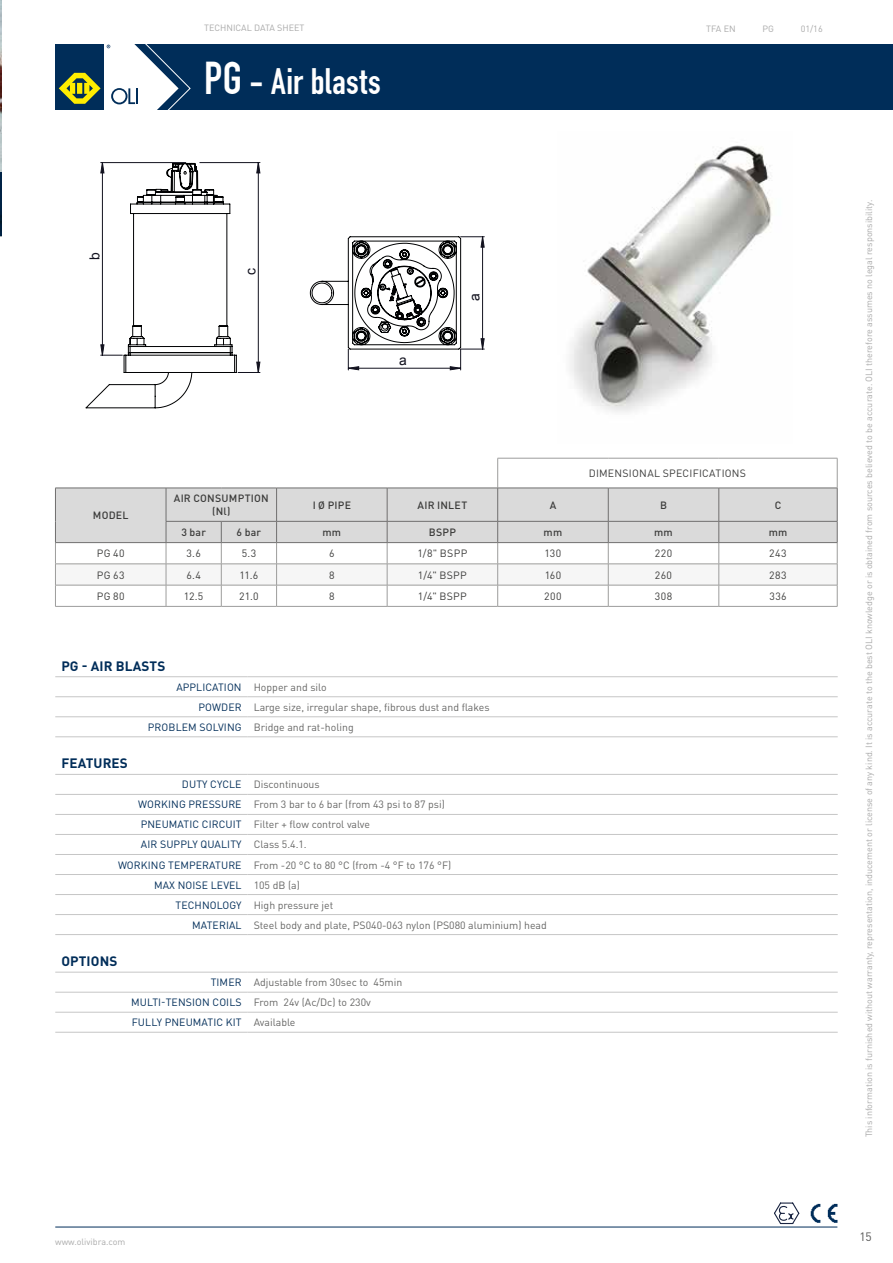
<style>
.page{position:relative;width:893px;height:1263px;background:#fff}
.page>*{position:absolute;margin:0;border:0;box-sizing:border-box;transform-origin:0 0}
.t1{font:36px "DIN Engschrift";letter-spacing:.02em;color:#fff}
.t2{font:13.8px "Arial";color:#12121f}
.t3{font:700 13.5px "DIN Pro";letter-spacing:.01em;color:#002d59}
.t4{font:12px "DIN Pro";color:#575756}
.t5{font:10.5px/20px "DIN Pro";color:#666665}
.t6{font:10.5px "DIN Pro";letter-spacing:.03em;color:#3c3c3b}
.t7{font:500 10.5px/12.6px "DIN Pro";letter-spacing:.025em;color:#3c3c3b;text-align:center}
.t8{font:10.5px "DIN Pro";letter-spacing:.01em;color:#002d59}
.t9{font:9px "DIN Pro";color:#a9a9a9}
.s1{font-size:45px}
.s2{color:#002d59}
.s3{color:#666665}
</style>
<div class="page">
<hr style="left:55px;top:1227px;width:782px;height:1px;background:#002d59">
<div style="left:30px;top:45px;width:863px;height:65px;background:#002d59"></div>
<svg style="left:1px;top:0;width:190px;height:117px"></svg>
<img style="left:0;top:0;width:1px;height:173px">
<hr style="left:498px;top:606px;width:110px;height:1px;background:#9d9d9c">
<hr style="left:608px;top:606px;width:111px;height:1px;background:#9d9d9c">
<hr style="left:719px;top:606px;width:118px;height:1px;background:#9d9d9c">
<hr style="left:497px;top:458px;width:111px;height:1px;background:#9d9d9c">
<hr style="left:497px;top:458px;width:1px;height:30px;background:#9d9d9c">
<hr style="left:608px;top:458px;width:111px;height:1px;background:#9d9d9c">
<hr style="left:719px;top:458px;width:118px;height:1px;background:#9d9d9c">
<hr style="left:837px;top:458px;width:1px;height:30px;background:#9d9d9c">
<hr style="left:55px;top:606px;width:111px;height:1px;background:#9d9d9c">
<hr style="left:166px;top:606px;width:55px;height:1px;background:#9d9d9c">
<hr style="left:221px;top:606px;width:56px;height:1px;background:#9d9d9c">
<hr style="left:277px;top:606px;width:110px;height:1px;background:#9d9d9c">
<hr style="left:387px;top:606px;width:111px;height:1px;background:#9d9d9c">
<svg style="left:55px;top:488px;width:783px;height:118px"></svg>
<hr style="left:55px;top:542px;width:111px;height:1px;background:#706f6f">
<hr style="left:166px;top:542px;width:55px;height:1px;background:#706f6f">
<hr style="left:221px;top:542px;width:56px;height:1px;background:#706f6f">
<hr style="left:277px;top:542px;width:110px;height:1px;background:#706f6f">
<hr style="left:387px;top:542px;width:111px;height:1px;background:#706f6f">
<svg style="left:85px;top:162px;width:175px;height:247px"></svg>
<svg style="left:310px;top:236px;width:175px;height:134px"></svg>
<hr style="left:55px;top:696px;width:193px;height:1px;background:#c6c6c6">
<hr style="left:248px;top:696px;width:590px;height:1px;background:#c6c6c6">
<hr style="left:55px;top:716px;width:193px;height:1px;background:#c6c6c6">
<hr style="left:248px;top:716px;width:590px;height:1px;background:#c6c6c6">
<hr style="left:55px;top:794px;width:193px;height:1px;background:#c6c6c6">
<hr style="left:248px;top:794px;width:590px;height:1px;background:#c6c6c6">
<hr style="left:55px;top:814px;width:193px;height:1px;background:#c6c6c6">
<hr style="left:248px;top:814px;width:590px;height:1px;background:#c6c6c6">
<hr style="left:55px;top:834px;width:193px;height:1px;background:#c6c6c6">
<hr style="left:248px;top:834px;width:590px;height:1px;background:#c6c6c6">
<hr style="left:55px;top:854px;width:193px;height:1px;background:#c6c6c6">
<hr style="left:248px;top:854px;width:590px;height:1px;background:#c6c6c6">
<hr style="left:55px;top:874px;width:193px;height:1px;background:#c6c6c6">
<hr style="left:248px;top:874px;width:590px;height:1px;background:#c6c6c6">
<hr style="left:55px;top:894px;width:193px;height:1px;background:#c6c6c6">
<hr style="left:248px;top:894px;width:590px;height:1px;background:#c6c6c6">
<hr style="left:55px;top:914px;width:193px;height:1px;background:#c6c6c6">
<hr style="left:248px;top:914px;width:590px;height:1px;background:#c6c6c6">
<hr style="left:55px;top:992px;width:193px;height:1px;background:#c6c6c6">
<hr style="left:248px;top:992px;width:590px;height:1px;background:#c6c6c6">
<hr style="left:55px;top:1012px;width:193px;height:1px;background:#c6c6c6">
<hr style="left:248px;top:1012px;width:590px;height:1px;background:#c6c6c6">
<hr style="left:55px;top:676px;width:193px;height:1px;background:#c6c6c6">
<hr style="left:55px;top:736px;width:193px;height:1px;background:#c6c6c6">
<hr style="left:248px;top:736px;width:590px;height:1px;background:#c6c6c6">
<hr style="left:55px;top:774px;width:193px;height:1px;background:#c6c6c6">
<hr style="left:55px;top:934px;width:193px;height:1px;background:#c6c6c6">
<hr style="left:248px;top:934px;width:590px;height:1px;background:#c6c6c6">
<hr style="left:55px;top:972px;width:193px;height:1px;background:#c6c6c6">
<hr style="left:55px;top:1032px;width:193px;height:1px;background:#c6c6c6">
<hr style="left:248px;top:676px;width:590px;height:1px;background:#c6c6c6">
<hr style="left:248px;top:774px;width:590px;height:1px;background:#c6c6c6">
<hr style="left:248px;top:972px;width:590px;height:1px;background:#c6c6c6">
<hr style="left:248px;top:1032px;width:590px;height:1px;background:#c6c6c6">
<svg style="left:774px;top:1202px;width:26px;height:23px"></svg>
<img style="left:811px;top:1203px;width:27px;height:20px">
<img style="left:570px;top:145px;width:202px;height:267px">
<svg style="left:0;top:173px;width:1px;height:63px"></svg>
<p class="t9" style="left:204px;top:22px;width:102px">TECHNICAL DATA SHEET</p>
<p class="t9" style="left:706px;top:22px;width:31px">TFA EN</p>
<h1 class="t1" style="left:204px;top:60px;width:178px"><span class="s1">PG</span> - Air blasts</h1>
<p class="t9" style="left:762px;top:22px;width:13px">PG</p>
<p class="t9" style="left:801px;top:22px;width:23px">01/16</p>
<h2 class="t2" style="left:86px;top:260px;width:9px;rotate:-90deg">b</h2>
<p class="t7" style="left:93px;top:509px;width:37px">MODEL</p>
<h2 class="t2" style="left:241px;top:275px;width:8px;rotate:-90deg">c</h2>
<h2 class="t2" style="left:399px;top:351px;width:9px">a</h2>
<h2 class="t2" style="left:466px;top:301px;width:9px;rotate:-90deg">a</h2>
<p class="t6" style="left:589px;top:466px;width:159px">DIMENSIONAL SPECIFICATIONS</p>
<p class="t7" style="left:174px;top:492px;width:97px">AIR CONSUMPTION (Nl)</p>
<p class="t7" style="left:313px;top:498px;width:40px">I Ø PIPE</p>
<p class="t7" style="left:418px;top:498px;width:51px">AIR INLET</p>
<p class="t7" style="left:550px;top:498px;width:8px">A</p>
<p class="t7" style="left:660px;top:498px;width:8px">B</p>
<p class="t7" style="left:775px;top:498px;width:8px">C</p>
<p class="t7" style="left:181px;top:525px;width:26px">3 bar</p>
<p class="t7" style="left:237px;top:525px;width:26px">6 bar</p>
<p class="t7" style="left:323px;top:525px;width:20px">mm</p>
<p class="t7" style="left:429px;top:525px;width:29px">BSPP</p>
<p class="t7" style="left:544px;top:525px;width:20px">mm</p>
<p class="t7" style="left:654px;top:525px;width:20px">mm</p>
<p class="t7" style="left:769px;top:525px;width:20px">mm</p>
<p class="t6" style="left:97px;top:546px;width:29px">PG 40</p>
<p class="t6" style="left:186px;top:546px;width:16px">3.6</p>
<p class="t6" style="left:242px;top:546px;width:16px">5.3</p>
<p class="t6" style="left:329px;top:546px;width:7px">6</p>
<p class="t6" style="left:418px;top:546px;width:51px">1/8" BSPP</p>
<p class="t6" style="left:545px;top:546px;width:18px">130</p>
<p class="t6" style="left:655px;top:546px;width:19px">220</p>
<p class="t6" style="left:769px;top:546px;width:19px">243</p>
<p class="t6" style="left:97px;top:568px;width:29px">PG 63</p>
<p class="t6" style="left:186px;top:568px;width:16px">6.4</p>
<p class="t6" style="left:240px;top:568px;width:20px">11.6</p>
<p class="t6" style="left:329px;top:568px;width:7px">8</p>
<p class="t6" style="left:418px;top:568px;width:50px">1/4" BSPP</p>
<p class="t6" style="left:545px;top:568px;width:18px">160</p>
<p class="t6" style="left:655px;top:568px;width:19px">260</p>
<p class="t6" style="left:769px;top:568px;width:19px">283</p>
<p class="t6" style="left:97px;top:589px;width:29px">PG 80</p>
<p class="t6" style="left:184px;top:589px;width:21px">12.5</p>
<p class="t6" style="left:239px;top:589px;width:21px">21.0</p>
<p class="t6" style="left:329px;top:589px;width:7px">8</p>
<p class="t6" style="left:418px;top:589px;width:50px">1/4" BSPP</p>
<p class="t6" style="left:544px;top:589px;width:19px">200</p>
<p class="t6" style="left:655px;top:589px;width:19px">308</p>
<p class="t6" style="left:769px;top:589px;width:19px">336</p>
<p class="t3" style="left:61px;top:657px;width:106px">PG - AIR BLASTS</p>
<p class="t3" style="left:61px;top:754px;width:68px">FEATURES</p>
<p class="t5" style="left:176px;top:676px;width:152px"><span class="s2">APPLICATION</span> Hopper and silo</p>
<p class="t5" style="left:199px;top:696px;width:293px"><span class="s2">POWDER</span> Large size, irregular shape, fibrous dust and flakes</p>
<p class="t5" style="left:148px;top:717px;width:207px"><span class="s2">PROBLEM SOLVING</span> Bridge and rat-holing</p>
<p class="t5" style="left:182px;top:774px;width:139px"><span class="s2">DUTY CYCLE</span> Discontinuous</p>
<p class="t5" style="left:138px;top:794px;width:308px"><span class="s2">WORKING PRESSURE</span> From 3 bar to 6 bar (from 43 psi to 87 psi)</p>
<p class="t5" style="left:141px;top:814px;width:231px"><span class="s2">PNEUMATIC CIRCUIT</span> Filter + flow control valve</p>
<p class="t8" style="left:141px;top:837px;width:167px">AIR SUPPLY QUALITY <span class="s3">Class 5.4.1.</span></p>
<p class="t5" style="left:118px;top:854px;width:335px"><span class="s2">WORKING TEMPERATURE</span> From -20 °C to 80 °C (from -4 °F to 176 °F)</p>
<p class="t8" style="left:154px;top:877px;width:147px">MAX NOISE LEVEL <span class="s3">105 dB (a)</span></p>
<p class="t5" style="left:176px;top:894px;width:159px"><span class="s2">TECHNOLOGY</span> High pressure jet</p>
<p class="t5" style="left:192px;top:914px;width:356px"><span class="s2">MATERIAL</span> Steel body and plate, PS040-063 nylon (PS080 aluminium) head</p>
<p class="t3" style="left:61px;top:952px;width:58px">OPTIONS</p>
<p class="t5" style="left:131px;top:972px;width:273px;text-indent:80px"><span class="s2">TIMER</span> Adjustable from 30sec to 45min<br><span class="s2">MULTI-TENSION COILS</span> From 24v (Ac/Dc) to 230v<br><span class="s2">FULLY PNEUMATIC KIT</span> Available</p>
<p class="t9" style="left:55px;top:1235px;width:72px">www.olivibra.com</p>
<p class="t9" style="left:863px;top:1137px;width:939px;rotate:-90deg">This information is furnished without warranty, representation, inducement or license of any kind. It is accurate to the best OLI knowledge or is obtained from sources believed to be accurate. OLI therefore assumes no legal responsibility.</p>
<p class="t4" style="left:859px;top:1229px;width:14px">15</p>
</div>
